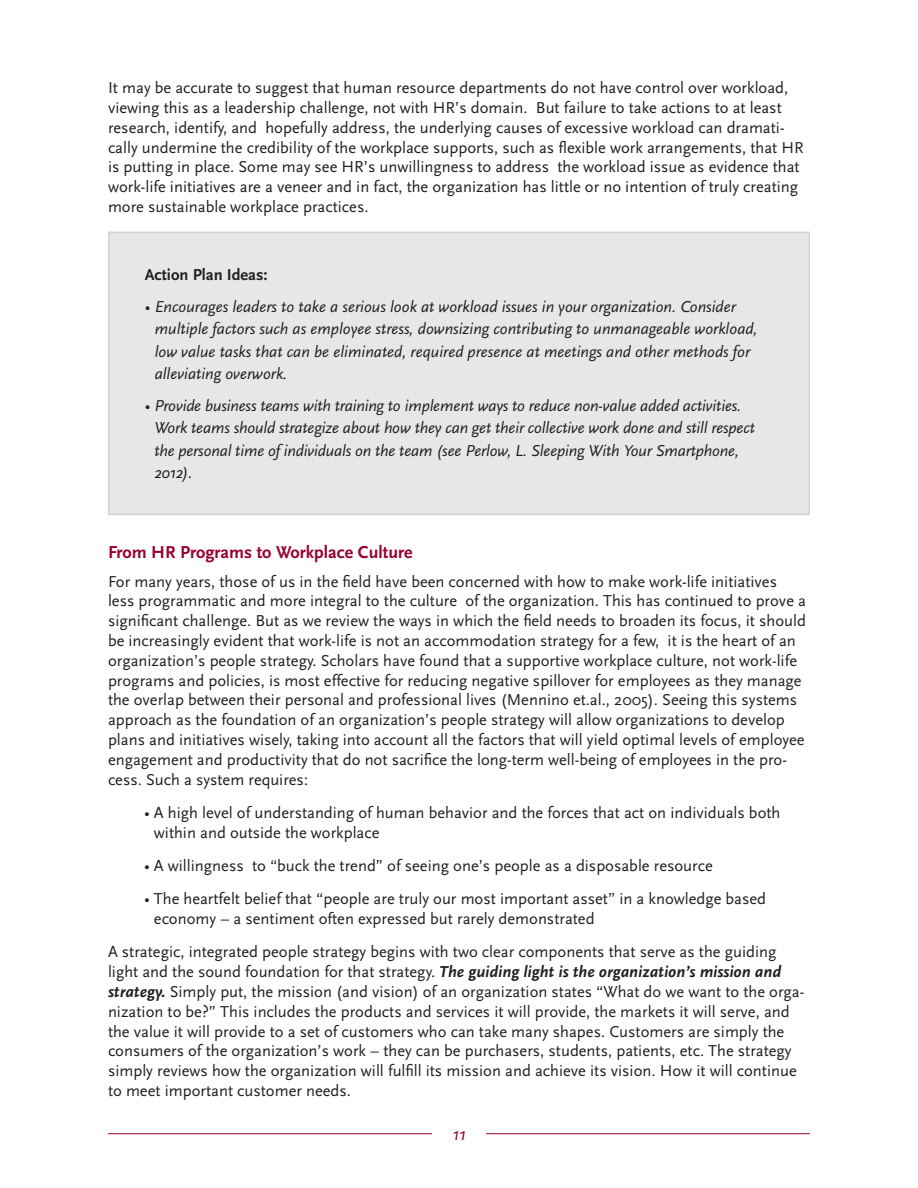
<style>
.page{position:relative;width:918px;height:1188px;background:#fff}
.page>*{position:absolute;margin:0;border:0;box-sizing:border-box;transform-origin:0 0}
.Subhead{font:700 18px "Scala Sans";color:#98012d}
.t1{font:italic 18px "Scala Sans";color:#98012d}
.Body_Bullets{font:16.5px/19.8px "Scala Sans";color:#231f20}
.Action_Plan_Text{font:italic 16.5px/22.5px "Scala Sans";color:#231f20}
.Action_Plan_Head{font:700 16.5px "Scala Sans";color:#231f20}
.s1{font-weight:700;font-style:italic}
</style>
<div class="page">
<hr style="left:108px;top:1133px;width:324px;height:1px;background:#98012d">
<hr style="left:486px;top:1133px;width:324px;height:1px;background:#98012d">
<div style="left:109px;top:232px;width:700px;height:282px;background:#e6e7e9"></div>
<hr style="left:108px;top:232px;width:702px;height:1px;background:#d1d2d4">
<hr style="left:108px;top:233px;width:2px;height:281px;background:#d1d2d4">
<hr style="left:808px;top:233px;width:2px;height:281px;background:#d1d2d4">
<hr style="left:108px;top:514px;width:702px;height:1px;background:#d1d2d4">
<p class="Body_Bullets" style="left:108px;top:78px;width:697px">It may be accurate to suggest that human resource departments do not have control over workload, viewing this as a leadership challenge, not with HR’s domain. But failure to take actions to at least research, identify, and hopefully address, the underlying causes of excessive workload can dramati&shy;cally undermine the credibility of the workplace supports, such as flexible work arrangements, that HR is putting in place. Some may see HR’s unwillingness to address the workload issue as evidence that work-life initiatives are a veneer and in fact, the organization has little or no intention of truly creating more sustainable workplace practices.</p>
<p class="Action_Plan_Head" style="left:145px;top:266px;width:124px">Action Plan Ideas:</p>
<p class="Action_Plan_Text" style="left:155px;top:296px;width:605px;text-indent:-10px">• Encourages leaders to take a serious look at workload issues in your organization. Consider multiple factors such as employee stress, downsizing contributing to unmanageable workload, low value tasks that can be eliminated, required presence at meetings and other methods for alleviating overwork.</p>
<p class="Action_Plan_Text" style="left:154px;top:395px;width:602px;text-indent:-10px">• Provide business teams with training to implement ways to reduce non-value added activities.<br>Work teams should strategize about how they can get their collective work done and still respect the personal time of individuals on the team (see Perlow, L. Sleeping With Your Smartphone, 2012).</p>
<p class="Subhead" style="left:108px;top:542px;width:306px">From HR Programs to Workplace Culture</p>
<p class="Body_Bullets" style="left:108px;top:572px;width:700px">For many years, those of us in the field have been concerned with how to make work-life initiatives less programmatic and more integral to the culture of the organization. This has continued to prove a significant challenge. But as we review the ways in which the field needs to broaden its focus, it should be increasingly evident that work-life is not an accommodation strategy for a few, it is the heart of an organization’s people strategy. Scholars have found that a supportive workplace culture, not work-life programs and policies, is most effective for reducing negative spillover for employees as they manage the overlap between their personal and professional lives (Mennino et.al., 2005). Seeing this systems approach as the foundation of an organization’s people strategy will allow organizations to develop plans and initiatives wisely, taking into account all the factors that will yield optimal levels of employee engagement and productivity that do not sacrifice the long-term well-being of employees in the pro&shy;cess. Such a system requires:</p>
<p class="Body_Bullets" style="left:154px;top:803px;width:628px;text-indent:-10px">• A high level of understanding of human behavior and the forces that act on individuals both within and outside the workplace</p>
<p class="Body_Bullets" style="left:144px;top:856px;width:570px">• A willingness to “buck the trend” of seeing one’s people as a disposable resource</p>
<p class="Body_Bullets" style="left:154px;top:889px;width:614px;text-indent:-10px">• The heartfelt belief that “people are truly our most important asset” in a knowledge based economy – a sentiment often expressed but rarely demonstrated</p>
<p class="Body_Bullets" style="left:108px;top:942px;width:698px">A strategic, integrated people strategy begins with two clear components that serve as the guiding light and the sound foundation for that strategy. <span class="s1">The guiding light is the organization’s mission and strategy.</span> Simply put, the mission (and vision) of an organization states “What do we want to the orga&shy;nization to be?” This includes the products and services it will provide, the markets it will serve, and the value it will provide to a set of customers who can take many shapes. Customers are simply the consumers of the organization’s work – they can be purchasers, students, patients, etc. The strategy simply reviews how the organization will fulfill its mission and achieve its vision. How it will continue to meet important customer needs.</p>
<p class="t1" style="left:452px;top:1125px;width:15px">11</p>
</div>
